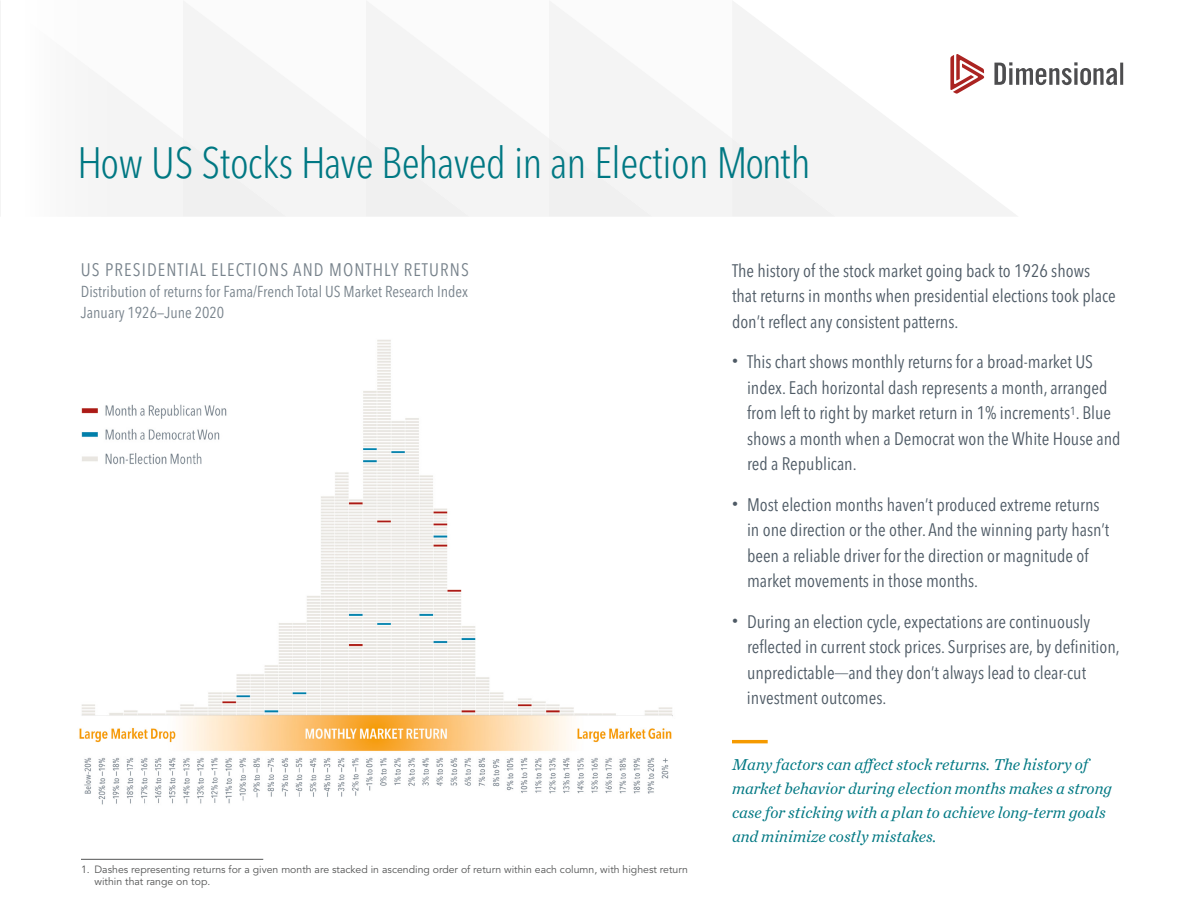
<style>
.page{position:relative;width:1188px;height:918px;background:#fff}
.page>*{position:absolute;margin:0;border:0;box-sizing:border-box;transform-origin:0 0}
.t1{font:300 condensed 43.5px "Avenir Next LT Pro";letter-spacing:-.015em;color:#007883}
.t2{font:condensed 18px/25.5px "Avenir Next LT Pro";color:#4e5a65}
.t3{font:condensed 18px "Avenir Next LT Pro";letter-spacing:.06em;color:#77828b}
.t4{font:italic 16.5px/24px "Chronicle Text G1";color:#007883}
.t5{font:condensed 15.75px/21px "Avenir Next LT Pro";color:#77828b}
.t6{font:10.5px/12px "Avenir LT Std";color:#535454}
.s1{font-family:"Avenir LT Std";font-weight:300;font-stretch:normal;font-size:13.5px}
</style>
<div class="page">
<svg style="left:836px;top:72px;width:180px;height:144px;fill:#f4f4f4"></svg>
<div style="left:0;top:1px;width:836px;height:216px;background:#f4f4f4"></div>
<div style="left:2px;top:0;width:252px;height:219px;background:#f7f7f7"></div>
<svg style="left:950px;top:54px;width:34px;height:40px"></svg>
<svg style="left:994px;top:62px;width:129px;height:23px"></svg>
<hr style="left:732px;top:740px;width:36px;height:3px;background:#f59a00">
<img style="left:79px;top:340px;width:594px;height:465px">
<hr style="left:81px;top:859px;width:182px;height:1px;background:#535454">
<h1 class="t1" style="left:78px;top:136px;width:734px">How US Stocks Have Behaved in an Election Month</h1>
<p class="t3" style="left:81px;top:259px;width:389px">US PRESIDENTIAL ELECTIONS AND MONTHLY RETURNS</p>
<p class="t5" style="left:81px;top:281px;width:389px">Distribution of returns for Fama/French Total US Market Research Index<br>January 1926—June 2020</p>
<p class="t6" style="left:95px;top:864px;width:595px;text-indent:-14px">1. Dashes representing returns for a given month are stacked in ascending order of return within each column, with highest return within that range on top.</p>
<p class="t2" style="left:732px;top:258px;width:385px">The history of the stock market going back to 1926 shows that returns in months when presidential elections took place don’t reflect any consistent patterns.</p>
<p class="t2" style="left:747px;top:349px;width:375px;text-indent:-15px"><sup>•</sup> This chart shows monthly returns for a broad-market US index. Each horizontal dash represents a month, arranged from left to right by market return in 1% increments<sup>1</sup>. Blue shows a month when a Democrat won the White House and red a Republican.</p>
<p class="t2" style="left:747px;top:492px;width:364px;text-indent:-15px"><sup>•</sup> Most election months haven’t produced extreme returns in one direction or the other. And the winning party hasn’t been a reliable driver for the direction or magnitude of market movements in those months.</p>
<p class="t2" style="left:747px;top:609px;width:374px;text-indent:-15px"><sup>•</sup> During an election cycle, expectations are continuously reflected in current stock prices. Surprises are, by definition, unpredictable<span class="s1">—</span>and they don’t always lead to clear-cut investment outcomes.</p>
<p class="t4" style="left:732px;top:752px;width:382px">Many factors can affect stock returns. The history of market behavior during election months makes a strong case for sticking with a plan to achieve long-term goals and minimize costly mistakes.</p>
</div>
